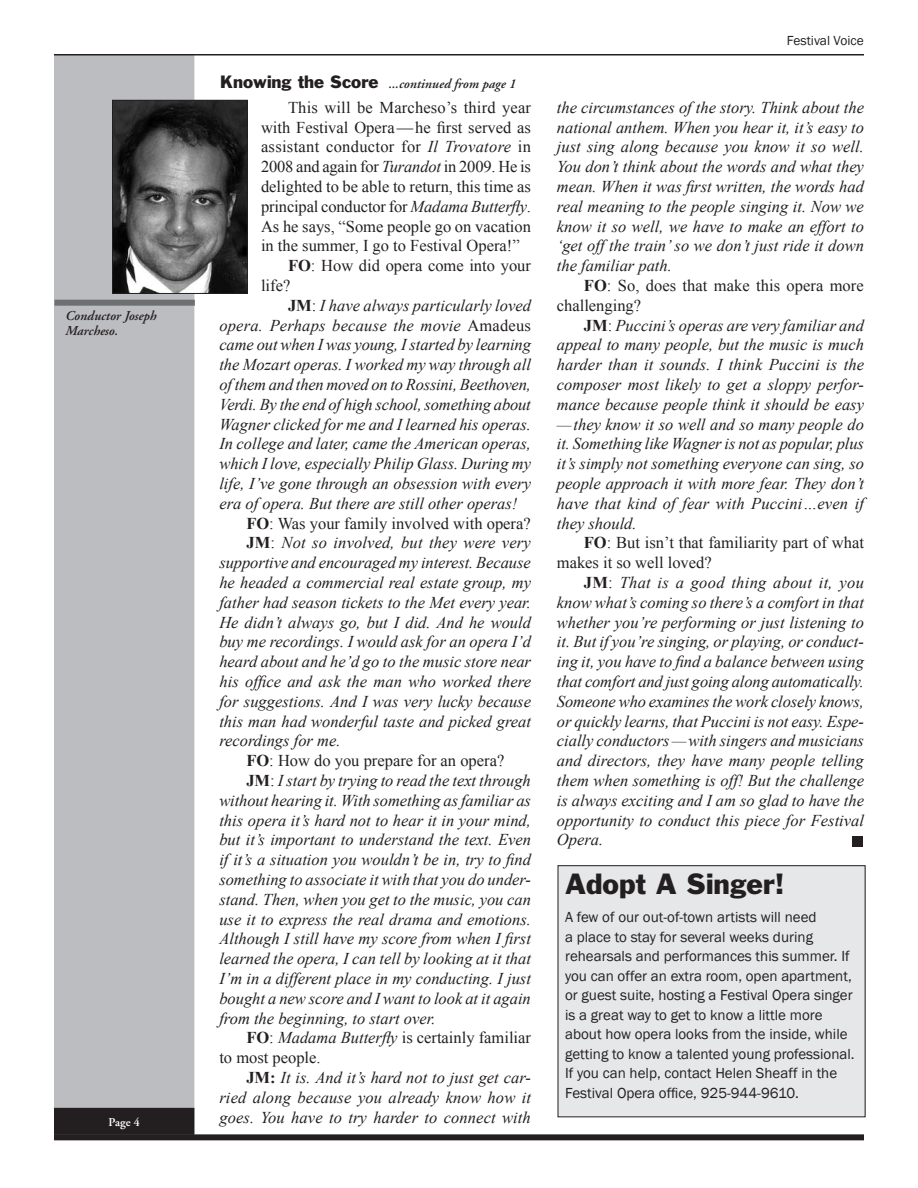
<style>
.page{position:relative;width:918px;height:1188px;background:#fff}
.page>*{position:absolute;margin:0;border:0;box-sizing:border-box;transform-origin:0 0}
.t1{font:27px "Franklin Gothic";color:#231f20}
.t2{font:italic 16.5px/19.8px "Times New Roman";color:#231f20;text-align:justify}
.t3{font:16.5px/19.8px "Times New Roman";color:#231f20}
.t4{font:16.5px "Times New Roman";letter-spacing:.02em;color:#231f20}
.t5{font:15px/19.5px "Franklin Gothic";color:#231f20}
.t6{font:italic 600 13.5px/15px "Adobe Garamond";color:#231f20}
.t7{font:13.5px "Franklin Gothic";color:#231f20}
.t8{font:600 12px "Adobe Garamond";color:#fff}
.s1{font-family:"Franklin Gothic";font-weight:400;font-style:normal;font-size:16.5px}
.s2{font-style:italic}
.s3{font-weight:700}
.s4{font-weight:700;font-style:normal}
.s5{font-style:normal}
</style>
<div class="page">
<div style="left:54px;top:54px;width:140px;height:1080px;background:#bcbdc0"></div>
<div style="left:55px;top:1109px;width:139px;height:25px;background:#231f20"></div>
<div style="left:54px;top:1108px;width:140px;height:27px;border:2px solid #231f20"></div>
<div style="left:54px;top:1134px;width:810px;height:6px;background:#231f20"></div>
<hr style="left:54px;top:54px;width:810px;height:2px;background:#231f20">
<div style="left:852px;top:837px;width:10px;height:10px;background:#231f20"></div>
<div style="left:54px;top:300px;width:141px;height:6px;background:#6d6f71"></div>
<img style="left:114px;top:102px;width:132px;height:190px">
<div style="left:112px;top:100px;width:136px;height:194px;border:1px solid #231f20"></div>
<div style="left:558px;top:866px;width:307px;height:251px;background:#e6e7e8"></div>
<p class="t6" style="left:66px;top:308px;width:93px">Conductor Joseph<br>Marcheso.</p>
<p class="t8" style="left:109px;top:1115px;width:33px">Page 4</p>
<p class="t6" style="left:220px;top:77px;width:297px"><span class="s1">Knowing the Score</span> ...continued from page 1</p>
<p class="t3" style="left:288px;top:97px;width:245px">This will be Marcheso’s third year</p>
<p class="t3" style="left:261px;top:117px;width:271px">with Festival Opera—he first served as</p>
<p class="t4" style="left:261px;top:136px;width:272px">assistant conductor for <span class="s2">Il Trovatore</span> in</p>
<p class="t3" style="left:261px;top:156px;width:271px">2008 and again for <span class="s2">Turandot</span> in 2009. He is</p>
<p class="t3" style="left:261px;top:176px;width:271px">delighted to be able to return, this time as</p>
<p class="t3" style="left:261px;top:196px;width:272px">principal conductor for <span class="s2">Madama Butterfly</span>.</p>
<p class="t3" style="left:261px;top:216px;width:271px">As he says, “Some people go on vacation</p>
<p class="t3" style="left:261px;top:236px;width:260px">in the summer, I go to Festival Opera!”</p>
<p class="t3" style="left:288px;top:255px;width:244px"><span class="s3">FO</span>: How did opera come into your</p>
<p class="t3" style="left:261px;top:275px;width:31px">life?</p>
<p class="t2" style="left:288px;top:295px;width:244px"><span class="s4">JM</span><span class="s5">:</span> I have always particularly loved</p>
<p class="t2" style="left:219px;top:315px;width:313px">opera. Perhaps because the movie <span class="s5">Amadeus</span></p>
<p class="t2" style="left:219px;top:335px;width:313px">came out when I was young, I started by learning</p>
<p class="t2" style="left:219px;top:354px;width:313px">the Mozart operas. I worked my way through all</p>
<p class="t2" style="left:219px;top:374px;width:313px">of them and then moved on to Rossini, Beethoven,</p>
<p class="t2" style="left:219px;top:394px;width:313px">Verdi. By the end of high school, something about</p>
<p class="t2" style="left:219px;top:414px;width:313px">Wagner clicked for me and I learned his operas.</p>
<p class="t2" style="left:219px;top:434px;width:313px">In college and later, came the American operas,</p>
<p class="t2" style="left:219px;top:453px;width:313px">which I love, especially Philip Glass. During my</p>
<p class="t2" style="left:219px;top:473px;width:313px">life, I’ve gone through an obsession with every</p>
<p class="t2" style="left:219px;top:493px;width:300px">era of opera. But there are still other operas!</p>
<p class="t3" style="left:246px;top:513px;width:286px"><span class="s3">FO</span>: Was your family involved with opera?</p>
<p class="t2" style="left:246px;top:533px;width:286px"><span class="s4">JM</span><span class="s5">:</span> Not so involved, but they were very</p>
<p class="t2" style="left:219px;top:552px;width:313px">supportive and encouraged my interest. Because</p>
<p class="t2" style="left:219px;top:572px;width:313px">he headed a commercial real estate group, my</p>
<p class="t2" style="left:219px;top:592px;width:313px">father had season tickets to the Met every year.</p>
<p class="t2" style="left:219px;top:612px;width:313px">He didn’t always go, but I did. And he would</p>
<p class="t2" style="left:219px;top:632px;width:313px">buy me recordings. I would ask for an opera I’d</p>
<p class="t2" style="left:219px;top:651px;width:313px">heard about and he’d go to the music store near</p>
<p class="t2" style="left:219px;top:671px;width:313px">his office and ask the man who worked there</p>
<p class="t2" style="left:219px;top:691px;width:313px">for suggestions. And I was very lucky because</p>
<p class="t2" style="left:219px;top:711px;width:313px">this man had wonderful taste and picked great</p>
<p class="t2" style="left:219px;top:731px;width:123px">recordings for me.</p>
<p class="t3" style="left:246px;top:750px;width:259px"><span class="s3">FO</span>: How do you prepare for an opera?</p>
<p class="t2" style="left:246px;top:770px;width:286px"><span class="s4">JM</span><span class="s5">:</span> I start by trying to read the text through</p>
<p class="t2" style="left:219px;top:790px;width:313px">without hearing it. With something as familiar as</p>
<p class="t2" style="left:219px;top:810px;width:313px">this opera it’s hard not to hear it in your mind,</p>
<p class="t2" style="left:219px;top:830px;width:313px">but it’s important to understand the text. Even</p>
<p class="t2" style="left:219px;top:849px;width:313px">if it’s a situation you wouldn’t be in, try to find</p>
<p class="t2" style="left:219px;top:869px;width:313px">something to associate it with that you do under-</p>
<p class="t2" style="left:219px;top:889px;width:313px">stand. Then, when you get to the music, you can</p>
<p class="t2" style="left:219px;top:909px;width:313px">use it to express the real drama and emotions.</p>
<p class="t2" style="left:219px;top:929px;width:313px">Although I still have my score from when I first</p>
<p class="t2" style="left:219px;top:948px;width:313px">learned the opera, I can tell by looking at it that</p>
<p class="t2" style="left:219px;top:968px;width:313px">I’m in a different place in my conducting. I just</p>
<p class="t2" style="left:219px;top:988px;width:313px">bought a new score and I want to look at it again</p>
<p class="t2" style="left:219px;top:1008px;width:218px">from the beginning, to start over.</p>
<p class="t3" style="left:246px;top:1028px;width:286px"><span class="s3">FO</span>: <span class="s2">Madama Butterfly</span> is certainly familiar</p>
<p class="t3" style="left:219px;top:1047px;width:103px">to most people.</p>
<p class="t2" style="left:246px;top:1067px;width:286px"><span class="s4">JM:</span> It is. And it’s hard not to just get car-</p>
<p class="t2" style="left:219px;top:1087px;width:313px">ried along because you already know how it</p>
<p class="t2" style="left:219px;top:1107px;width:313px">goes. You have to try harder to connect with</p>
<p class="t7" style="left:787px;top:32px;width:78px">Festival Voice</p>
<p class="t2" style="left:557px;top:97px;width:309px">the circumstances of the story. Think about the national anthem. When you hear it, it’s easy to just sing along because you know it so well.<br>You don’t think about the words and what they mean. When it was first written, the words had real meaning to the people singing it. Now we know it so well, we have to make an effort to ‘get off the train’ so we don’t just ride it down the familiar path.</p>
<p class="t3" style="left:557px;top:275px;width:308px;text-indent:27px"><span class="s3">FO</span>: So, does that make this opera more challenging?</p>
<p class="t2" style="left:557px;top:315px;width:309px;text-indent:27px"><span class="s4">JM</span><span class="s5">:</span> Puccini’s operas are very familiar and appeal to many people, but the music is much harder than it sounds. I think Puccini is the composer most likely to get a sloppy perfor&shy;mance because people think it should be easy —they know it so well and so many people do it. Something like Wagner is not as popular, plus it’s simply not something everyone can sing, so people approach it with more fear. They don’t have that kind of fear with Puccini…even if they should.</p>
<p class="t3" style="left:557px;top:533px;width:309px;text-indent:27px"><span class="s3">FO</span>: But isn’t that familiarity part of what makes it so well loved?</p>
<p class="t2" style="left:557px;top:572px;width:309px;text-indent:27px"><span class="s4">JM</span><span class="s5">:</span> That is a good thing about it, you know what’s coming so there’s a comfort in that whether you’re performing or just listening to it. But if you’re singing, or playing, or conduct&shy;ing it, you have to find a balance between using that comfort and just going along automatically.<br>Someone who examines the work closely knows, or quickly learns, that Puccini is not easy. Espe&shy;cially conductors—with singers and musicians and directors, they have many people telling them when something is off! But the challenge is always exciting and I am so glad to have the opportunity to conduct this piece for Festival Opera.</p>
<h1 class="t1" style="left:565px;top:867px;width:220px">Adopt A Singer!</h1>
<p class="t5" style="left:565px;top:908px;width:291px">A few of our out-of-town artists will need<br>a place to stay for several weeks during rehearsals and performances this summer. If you can offer an extra room, open apartment, or guest suite, hosting a Festival Opera singer is a great way to get to know a little more about how opera looks from the inside, while getting to know a talented young professional.<br>If you can help, contact Helen Sheaff in the Festival Opera office, 925-944-9610.</p>
</div>
